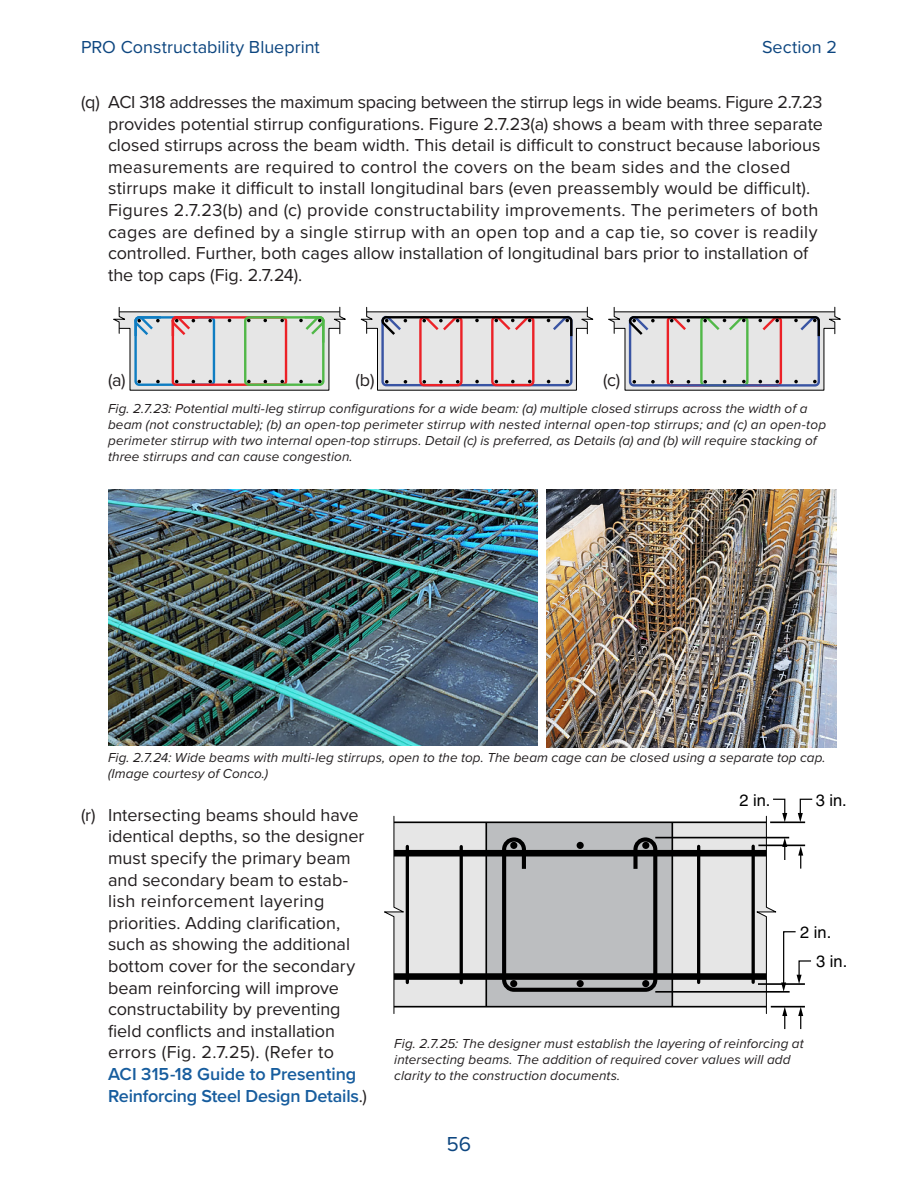
<style>
.page{position:relative;width:918px;height:1188px;background:#fff}
.page>*{position:absolute;margin:0;border:0;box-sizing:border-box;transform-origin:0 0}
.t1{font:21px "Proxima Nova";color:#0d4680}
.Body_text_12pt_no_indent{font:18px/21.6px "Proxima Nova";color:#231f20}
.t2{font:18px "Proxima Nova";color:#0d4680}
.t3{font:16.35px/29px "Helvetica LT Std";color:#000}
.t4{font:italic 13.5px/16.2px "Proxima Nova";letter-spacing:.01em;color:#231f20}
.s1{font-weight:600;color:#175d9e}
</style>
<div class="page">
<svg style="left:113px;top:307px;width:233px;height:84px"></svg>
<svg style="left:360px;top:307px;width:234px;height:84px"></svg>
<svg style="left:608px;top:307px;width:233px;height:84px"></svg>
<img style="left:108px;top:489px;width:429px;height:257px">
<img style="left:546px;top:489px;width:291px;height:258px">
<div style="left:407px;top:823px;width:346px;height:183px;background:#e6e6e6"></div>
<div style="left:486px;top:822px;width:186px;height:185px;background:#bcbec0"></div>
<svg style="left:384px;top:815px;width:23px;height:199px"></svg>
<hr style="left:394px;top:821px;width:372px;height:2px;background:#000">
<hr style="left:394px;top:1006px;width:372px;height:2px;background:#000">
<hr style="left:485px;top:822px;width:2px;height:185px;background:#000">
<hr style="left:671px;top:822px;width:2px;height:185px;background:#000">
<div style="left:394px;top:850px;width:372px;height:7px;background:#000"></div>
<div style="left:394px;top:973px;width:372px;height:7px;background:#000"></div>
<hr style="left:460px;top:847px;width:3px;height:136px;background:#000">
<hr style="left:406px;top:846px;width:3px;height:137px;background:#000">
<hr style="left:752px;top:846px;width:3px;height:136px;background:#000">
<hr style="left:697px;top:846px;width:3px;height:136px;background:#000">
<hr style="left:655px;top:837px;width:134px;height:1px;background:#000">
<hr style="left:655px;top:991px;width:135px;height:2px;background:#000">
<svg style="left:753px;top:798px;width:60px;height:231px"></svg>
<svg style="left:500px;top:836px;width:159px;height:157px"></svg>
<p class="t2" style="left:81px;top:34px;width:240px">PRO Constructability Blueprint</p>
<p class="t2" style="left:762px;top:34px;width:76px">Section 2</p>
<p class="Body_text_12pt_no_indent" style="left:108px;top:90px;width:716px;text-indent:-27px">(q) ACI 318 addresses the maximum spacing between the stirrup legs in wide beams. Figure 2.7.23 provides potential stirrup configurations. Figure 2.7.23(a) shows a beam with three separate closed stirrups across the beam width. This detail is difficult to construct because laborious measurements are required to control the covers on the beam sides and the closed stirrups make it difficult to install longitudinal bars (even preassembly would be difficult).<br>Figures 2.7.23(b) and (c) provide constructability improvements. The perimeters of both cages are defined by a single stirrup with an open top and a cap tie, so cover is readily controlled. Further, both cages allow installation of longitudinal bars prior to installation of the top caps (Fig. 2.7.24).</p>
<p class="Body_text_12pt_no_indent" style="left:108px;top:368px;width:19px">(a)</p>
<p class="Body_text_12pt_no_indent" style="left:356px;top:368px;width:20px">(b)</p>
<p class="Body_text_12pt_no_indent" style="left:603px;top:368px;width:19px">(c)</p>
<p class="t4" style="left:108px;top:399px;width:720px">Fig. 2.7.23: Potential multi-leg stirrup configurations for a wide beam: (a) multiple closed stirrups across the width of a beam (not constructable); (b) an open-top perimeter stirrup with nested internal open-top stirrups; and (c) an open-top perimeter stirrup with two internal open-top stirrups. Detail (c) is preferred, as Details (a) and (b) will require stacking of three stirrups and can cause congestion.</p>
<p class="t4" style="left:108px;top:749px;width:719px">Fig. 2.7.24: Wide beams with multi-leg stirrups, open to the top. The beam cage can be closed using a separate top cap. (Image courtesy of Conco.)</p>
<p class="Body_text_12pt_no_indent" style="left:108px;top:803px;width:260px;text-indent:-27px">(r) Intersecting beams should have identical depths, so the designer must specify the primary beam and secondary beam to estab&shy;lish reinforcement layering priorities. Adding clarification, such as showing the additional bottom cover for the secondary beam reinforcing will improve constructability by preventing field conflicts and installation errors (Fig. 2.7.25). (Refer to<br><span class="s1">ACI 315-18 Guide to Presenting<br>Reinforcing Steel Design Details</span>.)</p>
<p class="t3" style="left:739px;top:786px;width:33px">2 in.</p>
<p class="t3" style="left:816px;top:786px;width:33px">3 in.</p>
<p class="t3" style="left:816px;top:917px;width:33px;text-indent:-16px">2 in.<br>3 in.</p>
<p class="t4" style="left:394px;top:1035px;width:411px">Fig. 2.7.25: The designer must establish the layering of reinforcing at intersecting beams. The addition of required cover values will add clarity to the construction documents.</p>
<p class="t1" style="left:447px;top:1128px;width:26px">56</p>
</div>
